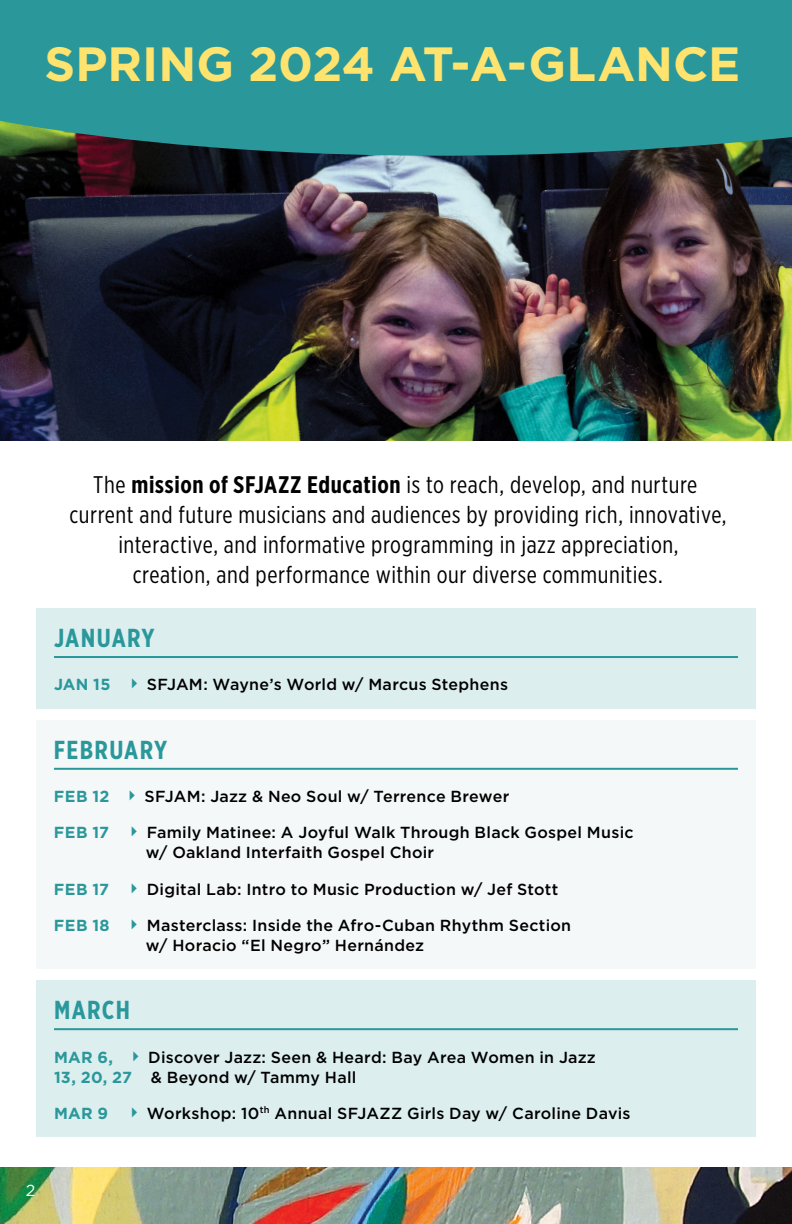
<style>
.page{position:relative;width:792px;height:1224px;background:#fff}
.page>*{position:absolute;margin:0;border:0;box-sizing:border-box;transform-origin:0 0}
.t1{font:700 48px "Gotham";color:#fee46e}
.t2{font:700 26px "Gotham X Narrow";letter-spacing:.05em;color:#2a989b}
.t3{font:24px/30px "Gotham X Narrow";letter-spacing:.02em;color:#000101;text-align:center}
.t4{font:500 16px/20px "Gotham";letter-spacing:.02em;color:#000}
.t5{font:16px "Gotham";color:#fff}
.s1{font-weight:700}
.s2{font-weight:700;color:#2a989b}
.s3{color:#2a989b}
</style>
<div class="page">
<img style="left:0;top:214px;width:792px;height:227px">
<div style="left:36px;top:608px;width:720px;height:100px;background:#ddeeef"></div>
<hr style="left:54px;top:656px;width:684px;height:2px;background:#2a989b">
<div style="left:36px;top:720px;width:720px;height:249px;background:#f5f8f8"></div>
<hr style="left:54px;top:768px;width:684px;height:2px;background:#2a989b">
<div style="left:36px;top:980px;width:720px;height:157px;background:#ddeeef"></div>
<hr style="left:54px;top:1028px;width:684px;height:2px;background:#2a989b">
<svg style="left:0;top:0;width:792px;height:214px;background:#2e797d"></svg>
<img style="left:0;top:1168px;width:792px;height:56px">
<h1 class="t1" style="left:45px;top:33px;width:697px">SPRING 2024 AT-A-GLANCE</h1>
<p class="t3" style="left:69px;top:469px;width:659px">The <span class="s1">mission of SFJAZZ Education</span> is to reach, develop, and nurture current and future musicians and audiences by providing rich, innovative, interactive, and informative programming in jazz appreciation,<br>creation, and performance within our diverse communities.</p>
<h2 class="t2" style="left:54px;top:622px;width:102px">JANUARY</h2>
<p class="t4" style="left:54px;top:675px;width:456px"><span class="s2">JAN 15</span> <span class="s3">✔</span> SFJAM: Wayne’s World w/ Marcus Stephens</p>
<h2 class="t2" style="left:54px;top:734px;width:115px">FEBRUARY</h2>
<p class="t4" style="left:54px;top:786px;width:457px"><span class="s2">FEB 12</span> <span class="s3">✔</span> SFJAM: Jazz &amp; Neo Soul w/ Terrence Brewer</p>
<p class="t4" style="left:146px;top:823px;width:489px;text-indent:-92px"><span class="s2">FEB 17</span> <span class="s3">✔</span> Family Matinee: A Joyful Walk Through Black Gospel Music w/ Oakland Interfaith Gospel Choir</p>
<p class="t4" style="left:54px;top:879px;width:506px"><span class="s2">FEB 17</span> <span class="s3">✔</span> Digital Lab: Intro to Music Production w/ Jef Stott</p>
<p class="t4" style="left:146px;top:915px;width:427px;text-indent:-92px"><span class="s2">FEB 18</span> <span class="s3">✔</span> Masterclass: Inside the Afro-Cuban Rhythm Section w/ Horacio “El Negro” Hernández</p>
<h2 class="t2" style="left:54px;top:994px;width:78px">MARCH</h2>
<p class="t4" style="left:54px;top:1047px;width:543px"><span class="s2">MAR 6,</span> <span class="s3">✔</span> Discover Jazz: Seen &amp; Heard: Bay Area Women in Jazz<br><span class="s2">13, 20, 27</span> &amp; Beyond w/ Tammy Hall</p>
<p class="t4" style="left:54px;top:1103px;width:578px"><span class="s2">MAR 9</span> <span class="s3">✔</span> Workshop: 10<sup>th</sup> Annual SFJAZZ Girls Day w/ Caroline Davis</p>
<p class="t5" style="left:26px;top:1181px;width:11px">2</p>
</div>
